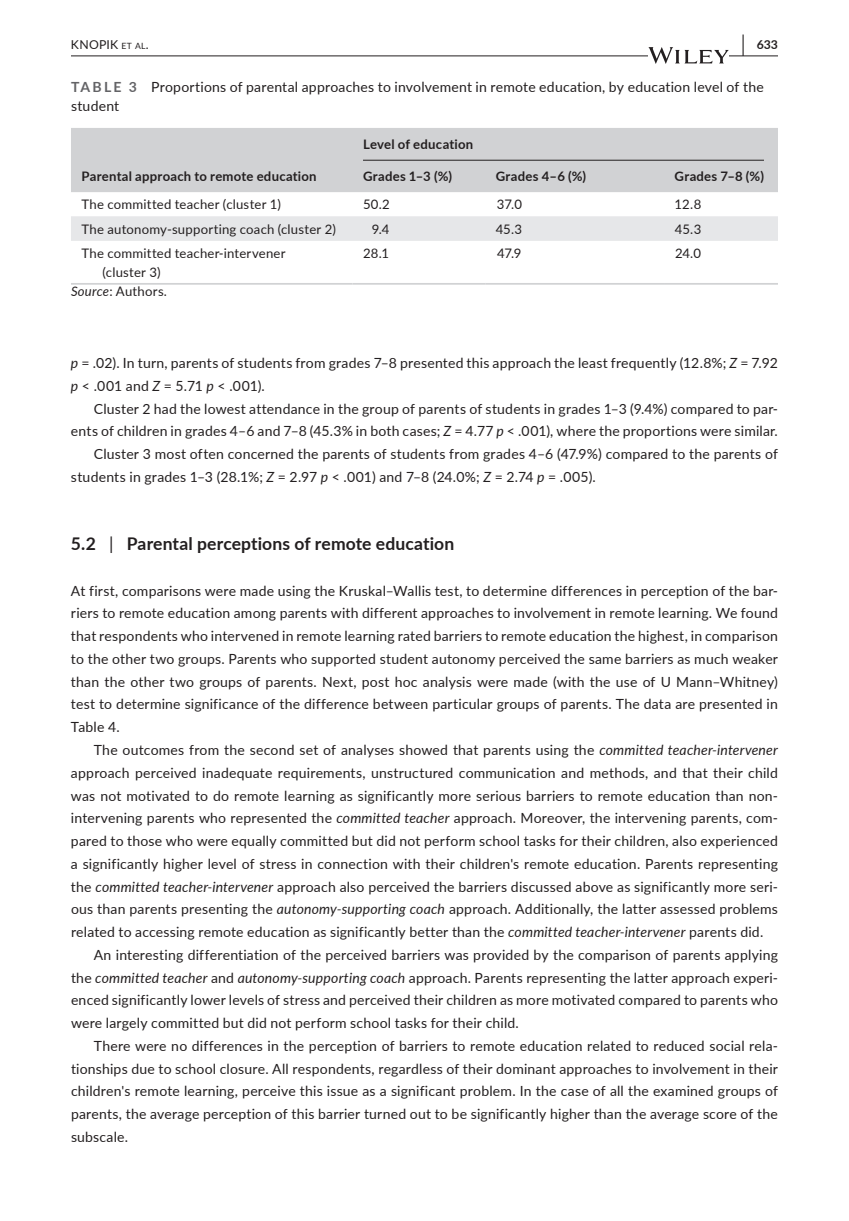
<style>
.page{position:relative;width:849px;height:1221px;background:#fff}
.page>*{position:absolute;margin:0;border:0;box-sizing:border-box;transform-origin:0 0}
.t1{font:700 17.5px "Lato";letter-spacing:.005em;color:#231f20}
.t2{font:14px/22.8px "Lato";letter-spacing:.015em;color:#231f20;text-align:justify}
.t3{font:13.12px/18.4px "Lato";letter-spacing:.015em;color:#231f20}
.t4{font:700 13.12px "Lato";letter-spacing:.02em;color:#231f20}
.t5{font:12.25px "Lato";letter-spacing:.02em;color:#231f20}
.t6{font:700 12.25px "Lato";color:#231f20}
.s1{font-size:8.58px}
.s2{font-size:22.75px}
.s3{font-weight:700;color:#636366}
.s4{font-style:italic}
.s5{font-weight:400}
</style>
<div class="page">
<hr style="left:71px;top:55px;width:706px;height:1px;background:#231f20">
<svg style="left:648px;top:47px;width:80px;height:17px"></svg>
<div style="left:71px;top:128px;width:706px;height:64px;background:#d1d2d4"></div>
<div style="left:71px;top:216px;width:706px;height:25px;background:#e6e7e9"></div>
<hr style="left:71px;top:283px;width:281px;height:2px;background:#d1d2d4">
<hr style="left:352px;top:283px;width:133px;height:2px;background:#d1d2d4">
<hr style="left:485px;top:283px;width:178px;height:2px;background:#d1d2d4">
<hr style="left:663px;top:283px;width:114px;height:2px;background:#d1d2d4">
<hr style="left:363px;top:160px;width:400px;height:1px;background:#231f20">
<p class="t5" style="left:71px;top:36px;width:79px">KNOPIK <span class="s1">et al</span>.</p>
<p class="t6" style="left:741px;top:35px;width:38px"><span class="s2">|</span> 633</p>
<p class="t2" style="left:71px;top:77px;width:694px;line-height:19.2px"><span class="s3">TABLE 3</span> Proportions of parental approaches to involvement in remote education, by education level of the student</p>
<p class="t4" style="left:81px;top:167px;width:236px">Parental approach to remote education</p>
<p class="t4" style="left:363px;top:135px;width:112px">Level of education</p>
<p class="t4" style="left:363px;top:167px;width:91px">Grades 1–-3 (%)</p>
<p class="t4" style="left:495px;top:167px;width:92px">Grades 4–-6 (%)</p>
<p class="t4" style="left:674px;top:167px;width:91px">Grades 7–-8 (%)</p>
<p class="t3" style="left:81px;top:195px;width:201px">The committed teacher (cluster 1)</p>
<p class="t3" style="left:363px;top:195px;width:28px">50.2</p>
<p class="t3" style="left:496px;top:195px;width:27px">37.0</p>
<p class="t3" style="left:674px;top:195px;width:28px">12.8</p>
<p class="t3" style="left:81px;top:219px;width:256px">The autonomy-supporting coach (cluster 2)</p>
<p class="t3" style="left:372px;top:219px;width:19px">9.4</p>
<p class="t3" style="left:495px;top:219px;width:28px">45.3</p>
<p class="t3" style="left:674px;top:219px;width:28px">45.3</p>
<p class="t3" style="left:102px;top:244px;width:184px;text-indent:-21px">The committed teacher-intervener (cluster 3)</p>
<p class="t3" style="left:363px;top:244px;width:28px">28.1</p>
<p class="t3" style="left:497px;top:244px;width:26px">47.9</p>
<p class="t3" style="left:674px;top:244px;width:28px">24.0</p>
<p class="t3" style="left:71px;top:281px;width:97px"><span class="s4">Source</span>: Authors.</p>
<p class="t2" style="left:71px;top:351px;width:708px"><span class="s4">p</span> = .02). In turn, parents of students from grades 7–8 presented this approach the least frequently (12.8%; <span class="s4">Z</span> = 7.92 <span class="s4">p</span> &lt; .001 and <span class="s4">Z</span> = 5.71 <span class="s4">p</span> &lt; .001).</p>
<p class="t2" style="left:94px;top:396px;width:685px">Cluster 2 had the lowest attendance in the group of parents of students in grades 1–3 (9.4%) compared to par-</p>
<p class="t2" style="left:71px;top:419px;width:708px">ents of children in grades 4–6 and 7–8 (45.3% in both cases; <span class="s4">Z</span> = 4.77 <span class="s4">p</span> &lt; .001), where the proportions were similar.</p>
<p class="t2" style="left:94px;top:442px;width:685px">Cluster 3 most often concerned the parents of students from grades 4–6 (47.9%) compared to the parents of</p>
<p class="t2" style="left:71px;top:464px;width:526px">students in grades 1–3 (28.1%; <span class="s4">Z</span> = 2.97 <span class="s4">p</span> &lt; .001) and 7–8 (24.0%; <span class="s4">Z</span> = 2.74 <span class="s4">p</span> = .005).</p>
<p class="t1" style="left:71px;top:531px;width:385px">5.2 <span class="s5">|</span> Parental perceptions of remote education</p>
<p class="t2" style="left:71px;top:578px;width:708px">At first, comparisons were made using the Kruskal–Wallis test, to determine differences in perception of the bar&shy;riers to remote education among parents with different approaches to involvement in remote learning. We found that respondents who intervened in remote learning rated barriers to remote education the highest, in comparison to the other two groups. Parents who supported student autonomy perceived the same barriers as much weaker than the other two groups of parents. Next, post hoc analysis were made (with the use of U Mann–Whitney) test to determine significance of the difference between particular groups of parents. The data are presented in Table 4.</p>
<p class="t2" style="left:71px;top:737px;width:708px;text-indent:23px">The outcomes from the second set of analyses showed that parents using the <span class="s4">committed teacher-intervener </span>approach perceived inadequate requirements, unstructured communication and methods, and that their child was not motivated to do remote learning as significantly more serious barriers to remote education than non&shy;intervening parents who represented the <span class="s4">committed teacher</span> approach. Moreover, the intervening parents, com&shy;pared to those who were equally committed but did not perform school tasks for their children, also experienced a significantly higher level of stress in connection with their children's remote education. Parents representing the <span class="s4">committed teacher-intervener</span> approach also perceived the barriers discussed above as significantly more seri&shy;ous than parents presenting the <span class="s4">autonomy-supporting coach</span> approach. Additionally, the latter assessed problems related to accessing remote education as significantly better than the <span class="s4">committed teacher-intervener</span> parents did.</p>
<p class="t2" style="left:71px;top:942px;width:708px;text-indent:23px">An interesting differentiation of the perceived barriers was provided by the comparison of parents applying the <span class="s4">committed teacher</span> and <span class="s4">autonomy-supporting coach</span> approach. Parents representing the latter approach experi&shy;enced significantly lower levels of stress and perceived their children as more motivated compared to parents who were largely committed but did not perform school tasks for their child.</p>
<p class="t2" style="left:71px;top:1033px;width:708px;text-indent:23px">There were no differences in the perception of barriers to remote education related to reduced social rela&shy;tionships due to school closure. All respondents, regardless of their dominant approaches to involvement in their children's remote learning, perceive this issue as a significant problem. In the case of all the examined groups of parents, the average perception of this barrier turned out to be significantly higher than the average score of the subscale.</p>
</div>
